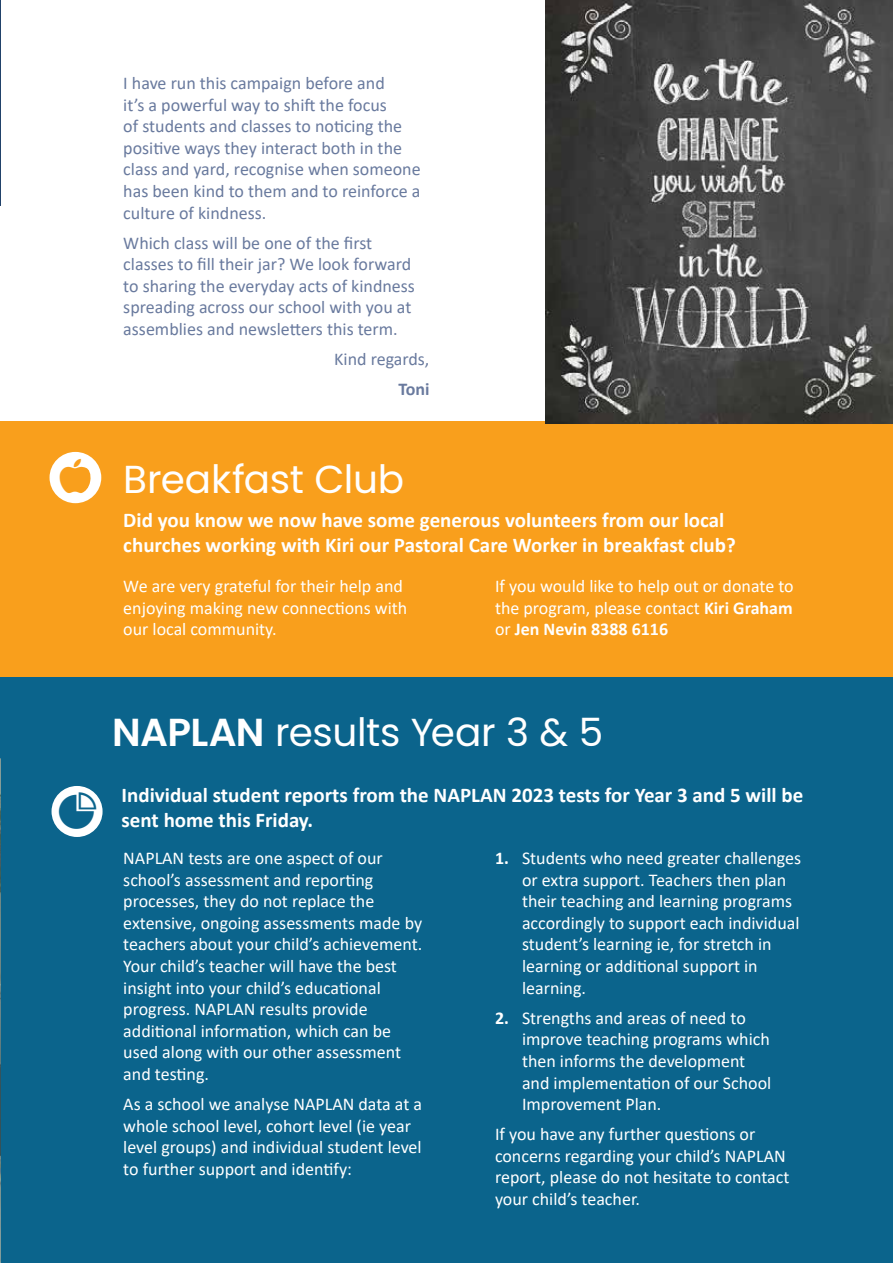
<style>
.page{position:relative;width:893px;height:1263px;background:#fff}
.page>*{position:absolute;margin:0;border:0;box-sizing:border-box;transform-origin:0 0}
.t1{font:39px "Poppins";letter-spacing:-.01em;color:#fff}
.t2{font:700 21px/25.2px "Calibri";color:#fff}
.t3{font:18px/21.6px "Calibri";color:#fff}
.t4{font:18px/21.6px "Calibri";color:#697a9e}
.t5{font:700 18px "Calibri";color:#697a9e}
.s1{font-weight:700}
.s2{font-weight:600}
</style>
<div class="page">
<div style="left:1px;top:421px;width:892px;height:256px;background:#f99f1c"></div>
<div style="left:1px;top:677px;width:892px;height:586px;background:#0b648c"></div>
<svg style="left:0;top:0;width:1px;height:206px"></svg>
<div style="left:52px;top:786px;width:51px;height:51px;background:#fff;border-radius:50%"></div>
<img style="left:546px;top:0;width:347px;height:423px">
<div style="left:50px;top:452px;width:51px;height:51px;background:#fff;border-radius:50%"></div>
<img style="left:0;top:758px;width:1px;height:505px">
<svg style="left:75px;top:467px;width:16px;height:26px"></svg>
<p class="t4" style="left:123px;top:72px;width:299px">I have run this campaign before and<br>it’s a powerful way to shift the focus<br>of students and classes to noticing the positive ways they interact both in the class and yard, recognise when someone has been kind to them and to reinforce a culture of kindness.</p>
<p class="t4" style="left:123px;top:231px;width:293px">Which class will be one of the first classes to fill their jar? We look forward to sharing the everyday acts of kindness spreading across our school with you at assemblies and newsletters this term.</p>
<p class="t4" style="left:334px;top:348px;width:97px">Kind regards,</p>
<p class="t5" style="left:398px;top:377px;width:33px">Toni</p>
<h1 class="t1" style="left:123px;top:457px;width:282px">Breakfast Club</h1>
<p class="t2" style="left:123px;top:507px;width:614px">Did you know we now have some generous volunteers from our local churches working with Kiri our Pastoral Care Worker in breakfast club?</p>
<p class="t3" style="left:123px;top:575px;width:285px">We are very grateful for their help and enjoying making new connections with our local community.</p>
<p class="t3" style="left:495px;top:575px;width:300px;text-align:justify">If you would like to help out or donate to the program, please contact <span class="s1">Kiri Graham </span>or <span class="s1">Jen Nevin 8388 6116</span></p>
<h1 class="t1" style="left:112px;top:709px;width:492px"><span class="s2">NAPLAN</span> results Year 3 &amp; 5</h1>
<p class="t2" style="left:122px;top:782px;width:683px">Individual student reports from the NAPLAN 2023 tests for Year 3 and 5 will be sent home this Friday.</p>
<p class="t3" style="left:123px;top:847px;width:300px">NAPLAN tests are one aspect of our school’s assessment and reporting processes, they do not replace the extensive, ongoing assessments made by teachers about your child’s achievement.<br>Your child’s teacher will have the best insight into your child’s educational progress. NAPLAN results provide additional information, which can be used along with our other assessment and testing.</p>
<p class="t3" style="left:123px;top:1093px;width:300px">As a school we analyse NAPLAN data at a whole school level, cohort level (ie year level groups) and individual student level to further support and identify:</p>
<p class="t3" style="left:522px;top:847px;width:281px;text-indent:-27px"><span class="s1">1.</span> Students who need greater challenges or extra support. Teachers then plan their teaching and learning programs accordingly to support each individual student’s learning ie, for stretch in learning or additional support in learning.</p>
<p class="t3" style="left:522px;top:1006px;width:251px;text-indent:-27px"><span class="s1">2.</span> Strengths and areas of need to improve teaching programs which then informs the development and implementation of our School<br>Improvement Plan.</p>
<p class="t3" style="left:495px;top:1123px;width:296px">If you have any further questions or concerns regarding your child’s NAPLAN report, please do not hesitate to contact your child’s teacher.</p>
</div>
